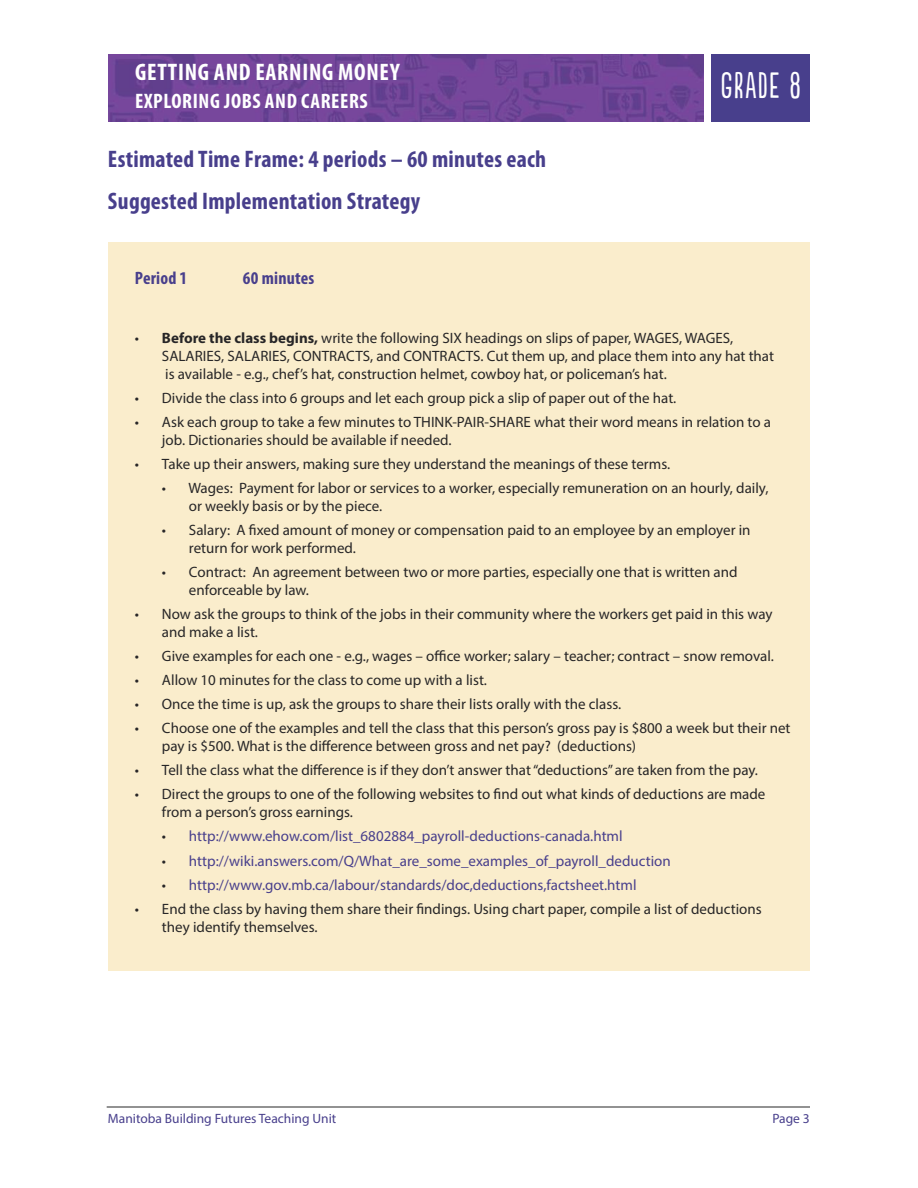
<style>
.page{position:relative;width:918px;height:1188px;background:#fff}
.page>*{position:absolute;margin:0;border:0;box-sizing:border-box;transform-origin:0 0}
.t1{font:34.5px "Populaire";letter-spacing:.05em;color:#fff}
.t2{font:700 condensed 24px/42.3px "Myriad Pro";letter-spacing:.01em;color:#483f8c}
.t3{font:700 condensed 24px "Myriad Pro";letter-spacing:.03em;color:#fff}
.t4{font:700 condensed 21px "Myriad Pro";letter-spacing:.03em;color:#fff}
.t5{font:700 condensed 18px "Myriad Pro";letter-spacing:.01em;color:#483f8c}
.t6{font:15px/18px "Myriad Pro";color:#272627}
.t7{font:15px "Myriad Pro";color:#483f8c}
.t8{font:13.5px "Myriad Pro";color:#483f8c}
.s1{font-weight:700}
.s2{color:#272627}
</style>
<div class="page">
<hr style="left:107px;top:1107px;width:703px;height:1px;background:#272627">
<div style="left:711px;top:54px;width:99px;height:68px;background:#483f8c"></div>
<img style="left:108px;top:54px;width:596px;height:67px">
<div style="left:108px;top:242px;width:702px;height:728px;background:#faedcc"></div>
<h2 class="t3" style="left:135px;top:63px;width:266px">GETTING AND EARNING MONEY</h2>
<h3 class="t4" style="left:135px;top:94px;width:234px">EXPLORING JOBS AND CAREERS</h3>
<h2 class="t2" style="left:108px;top:139px;width:440px">Estimated Time Frame: 4 periods – 60 minutes each<br>Suggested Implementation Strategy</h2>
<p class="t5" style="left:135px;top:272px;width:54px">Period 1</p>
<p class="t5" style="left:243px;top:272px;width:73px">60 minutes</p>
<h1 class="t1" style="left:721px;top:66px;width:81px">GRADE 8</h1>
<p class="t6" style="left:162px;top:330px;width:614px;text-indent:-27px">• <span class="s1">Before the class begins,</span> write the following SIX headings on slips of paper, WAGES, WAGES,<br>SALARIES, SALARIES, CONTRACTS, and CONTRACTS. Cut them up, and place them into any hat that is available - e.g., chef’s hat, construction helmet, cowboy hat, or policeman’s hat.</p>
<p class="t6" style="left:135px;top:390px;width:543px">• Divide the class into 6 groups and let each group pick a slip of paper out of the hat.</p>
<p class="t6" style="left:162px;top:414px;width:611px;text-indent:-27px">• Ask each group to take a few minutes to THINK-PAIR-SHARE what their word means in relation to a job. Dictionaries should be available if needed.</p>
<p class="t6" style="left:135px;top:456px;width:537px">• Take up their answers, making sure they understand the meanings of these terms.</p>
<p class="t6" style="left:189px;top:480px;width:581px;text-indent:-27px">• Wages: Payment for labor or services to a worker, especially remuneration on an hourly, daily, or weekly basis or by the piece.</p>
<p class="t6" style="left:189px;top:522px;width:563px;text-indent:-27px">• Salary: A fixed amount of money or compensation paid to an employee by an employer in return for work performed.</p>
<p class="t6" style="left:189px;top:564px;width:550px;text-indent:-27px">• Contract: An agreement between two or more parties, especially one that is written and enforceable by law.</p>
<p class="t6" style="left:162px;top:606px;width:612px;text-indent:-27px">• Now ask the groups to think of the jobs in their community where the workers get paid in this way and make a list.</p>
<p class="t6" style="left:135px;top:648px;width:640px">• Give examples for each one - e.g., wages – office worker; salary – teacher; contract – snow removal.</p>
<p class="t6" style="left:135px;top:672px;width:354px">• Allow 10 minutes for the class to come up with a list.</p>
<p class="t6" style="left:135px;top:696px;width:488px">• Once the time is up, ask the groups to share their lists orally with the class.</p>
<p class="t6" style="left:162px;top:720px;width:630px;text-indent:-27px">• Choose one of the examples and tell the class that this person’s gross pay is $800 a week but their net pay is $500. What is the difference between gross and net pay? (deductions)</p>
<p class="t6" style="left:135px;top:763px;width:625px">• Tell the class what the difference is if they don’t answer that“deductions” are taken from the pay.</p>
<p class="t6" style="left:162px;top:787px;width:605px;text-indent:-27px">• Direct the groups to one of the following websites to find out what kinds of deductions are made from a person’s gross earnings.</p>
<p class="t7" style="left:162px;top:831px;width:462px"><span class="s2">•</span> http://www.ehow.com/list_6802884_payroll-deductions-canada.html</p>
<p class="t7" style="left:162px;top:855px;width:510px"><span class="s2">•</span> http://wiki.answers.com/Q/What_are_some_examples_of_payroll_deduction</p>
<p class="t7" style="left:162px;top:879px;width:476px"><span class="s2">•</span> http://www.gov.mb.ca/labour/standards/doc,deductions,factsheet.html</p>
<p class="t6" style="left:162px;top:901px;width:601px;text-indent:-27px">• End the class by having them share their findings. Using chart paper, compile a list of deductions they identify themselves.</p>
<p class="t8" style="left:108px;top:1113px;width:230px">Manitoba Building Futures Teaching Unit</p>
<p class="t8" style="left:772px;top:1113px;width:39px">Page 3</p>
</div>
